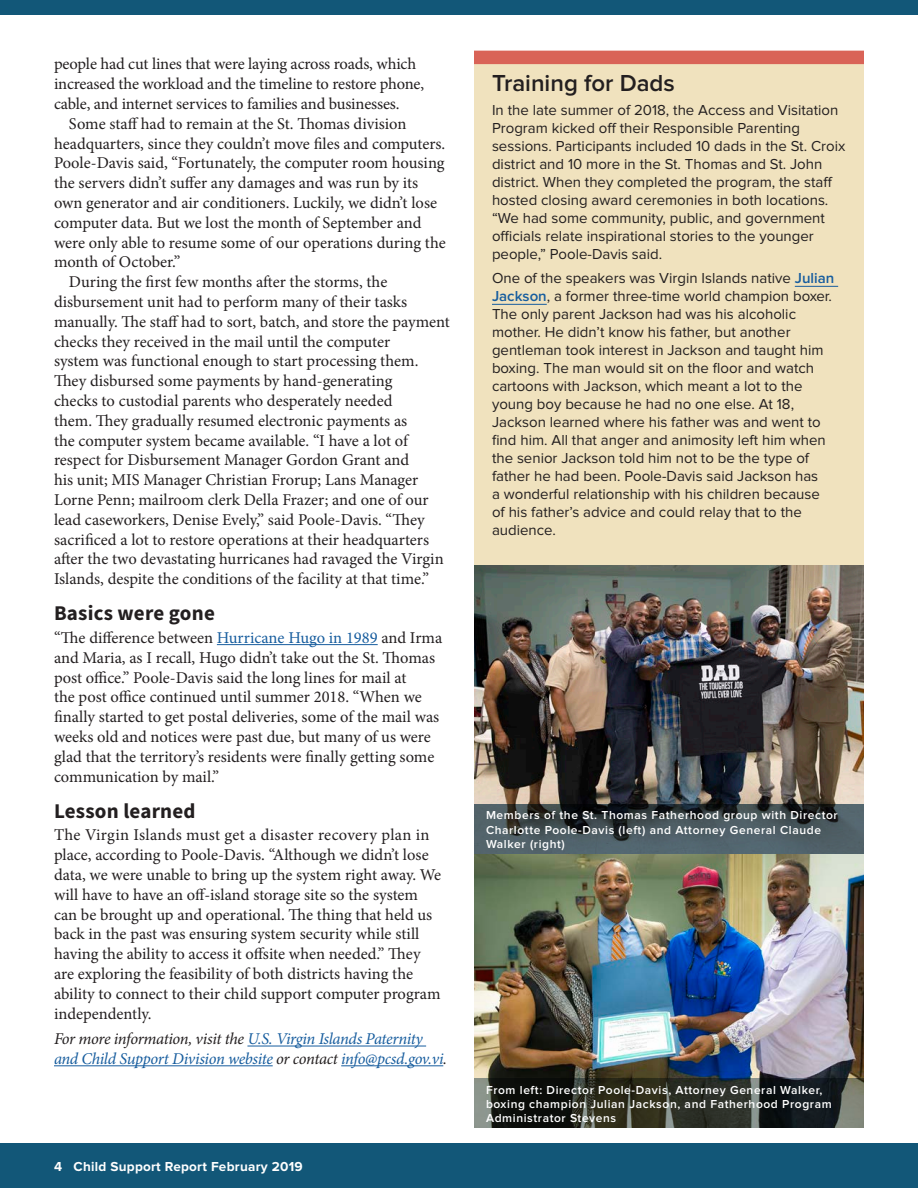
<style>
.page{position:relative;width:918px;height:1188px;background:#fff}
.page>*{position:absolute;margin:0;border:0;box-sizing:border-box;transform-origin:0 0}
.sidebarBorderHeading{font:600 24px "Proxima Nova";color:#231f20}
.Subhead{font:700 21px "Source Sans Pro";letter-spacing:.01em;color:#231f20}
.noindent_after_subhe{font:16.5px/19.8px "Minion Pro";letter-spacing:-.005em;color:#231f20}
.Normal_more_info{font:italic 16.5px/19.8px "Minion Pro";letter-spacing:-.025em;color:#175d9e}
.sidebar{font:15px/18px "Proxima Nova";color:#231f20}
.t1{font:700 13.5px "Proxima Nova";letter-spacing:.02em;color:#fefefe}
.t2{font:600 12px/14.4px "Proxima Nova";letter-spacing:.05em;color:#fff}
.s1{color:#175d9e}
.s2{color:#231f20}
.s3{font-weight:600;color:#175d9e}
</style>
<div class="page">
<div style="left:0;top:1143px;width:918px;height:45px;background:#125778"></div>
<div style="left:0;top:0;width:918px;height:15px;background:#125778"></div>
<div style="left:474px;top:57px;width:390px;height:1071px;background:#f0e2be"></div>
<div style="left:474px;top:51px;width:390px;height:13px;background:#d96357"></div>
<hr style="left:795px;top:286px;width:43px;height:1px;background:#175d9e">
<hr style="left:492px;top:304px;width:55px;height:1px;background:#175d9e">
<img style="left:474px;top:565px;width:390px;height:513px">
<hr style="left:217px;top:644px;width:161px;height:1px;background:#175d9e">
<hr style="left:247px;top:1046px;width:179px;height:1px;background:#175d9e">
<hr style="left:54px;top:1065px;width:219px;height:1px;background:#175d9e">
<hr style="left:341px;top:1065px;width:102px;height:1px;background:#175d9e">
<svg style="left:474px;top:804px;width:390px;height:50px;background:#414e54"></svg>
<svg style="left:474px;top:1078px;width:390px;height:50px;background:#2c3029"></svg>
<p class="noindent_after_subhe" style="left:54px;top:54px;width:372px">people had cut lines that were laying across roads, which increased the workload and the timeline to restore phone, cable, and internet services to families and businesses.</p>
<p class="noindent_after_subhe" style="left:54px;top:114px;width:393px;text-indent:15px">Some staff had to remain at the St. Thomas division headquarters, since they couldn’t move files and computers.<br>Poole-Davis said, “Fortunately, the computer room housing the servers didn’t suffer any damages and was run by its own generator and air conditioners. Luckily, we didn’t lose computer data. But we lost the month of September and were only able to resume some of our operations during the month of October.”</p>
<p class="noindent_after_subhe" style="left:54px;top:272px;width:397px;text-indent:15px">During the first few months after the storms, the disbursement unit had to perform many of their tasks manually. The staff had to sort, batch, and store the payment checks they received in the mail until the computer<br>system was functional enough to start processing them.<br>They disbursed some payments by hand-generating<br>checks to custodial parents who desperately needed<br>them. They gradually resumed electronic payments as<br>the computer system became available. “I have a lot of respect for Disbursement Manager Gordon Grant and<br>his unit; MIS Manager Christian Frorup; Lans Manager Lorne Penn; mailroom clerk Della Frazer; and one of our lead caseworkers, Denise Evely,” said Poole-Davis. “They sacrificed a lot to restore operations at their headquarters after the two devastating hurricanes had ravaged the Virgin Islands, despite the conditions of the facility at that time.”</p>
<p class="Subhead" style="left:54px;top:599px;width:162px">Basics were gone</p>
<p class="noindent_after_subhe" style="left:54px;top:628px;width:390px">“The difference between <span class="s1">Hurricane Hugo in 1989</span> and Irma and Maria, as I recall, Hugo didn’t take out the St. Thomas post office.” Poole-Davis said the long lines for mail at<br>the post office continued until summer 2018. “When we finally started to get postal deliveries, some of the mail was weeks old and notices were past due, but many of us were glad that the territory’s residents were finally getting some communication by mail.”</p>
<p class="Subhead" style="left:54px;top:796px;width:143px">Lesson learned</p>
<p class="noindent_after_subhe" style="left:54px;top:825px;width:389px">The Virgin Islands must get a disaster recovery plan in place, according to Poole-Davis. “Although we didn’t lose data, we were unable to bring up the system right away. We will have to have an off-island storage site so the system can be brought up and operational. The thing that held us back in the past was ensuring system security while still having the ability to access it offsite when needed.” They are exploring the feasibility of both districts having the ability to connect to their child support computer program independently.</p>
<p class="Normal_more_info" style="left:54px;top:1029px;width:395px"><span class="s2">For more information, visit the</span> U.S. Virgin Islands Paternity and Child Support Division website <span class="s2">or contact</span> info@pcsd.gov.vi<span class="s2">.</span></p>
<p class="t1" style="left:54px;top:1159px;width:250px">4 Child Support Report February 2019</p>
<p class="sidebarBorderHeading" style="left:492px;top:70px;width:184px">Training for Dads</p>
<p class="sidebar" style="left:492px;top:102px;width:355px">In the late summer of 2018, the Access and Visitation Program kicked off their Responsible Parenting sessions. Participants included 10 dads in the St. Croix district and 10 more in the St. Thomas and St. John district. When they completed the program, the staff hosted closing award ceremonies in both locations. “We had some community, public, and government officials relate inspirational stories to the younger people,” Poole-Davis said.</p>
<p class="sidebar" style="left:492px;top:270px;width:344px">One of the speakers was Virgin Islands native <span class="s3">Julian Jackson</span>, a former three-time world champion boxer.<br>The only parent Jackson had was his alcoholic mother. He didn’t know his father, but another gentleman took interest in Jackson and taught him boxing. The man would sit on the floor and watch cartoons with Jackson, which meant a lot to the young boy because he had no one else. At 18, Jackson learned where his father was and went to find him. All that anger and animosity left him when the senior Jackson told him not to be the type of father he had been. Poole-Davis said Jackson has<br>a wonderful relationship with his children because of his father’s advice and could relay that to the audience.</p>
<p class="t2" style="left:486px;top:808px;width:353px">Members of the St. Thomas Fatherhood group with Director<br>Charlotte Poole-Davis (left) and Attorney General Claude<br>Walker (right)</p>
<p class="t2" style="left:486px;top:1083px;width:347px">From left: Director Poole-Davis, Attorney General Walker, boxing champion Julian Jackson, and Fatherhood Program<br>Administrator Stevens</p>
</div>
